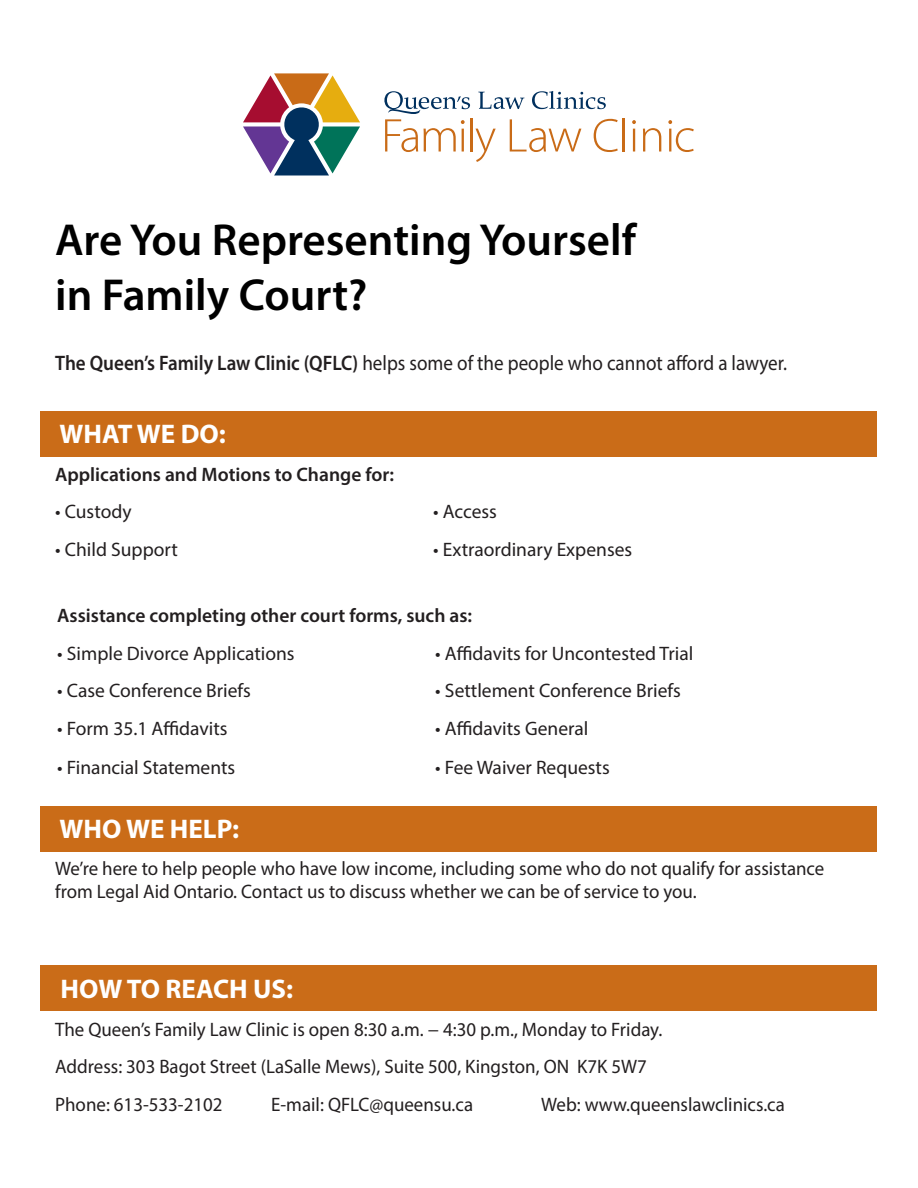
<style>
.page{position:relative;width:918px;height:1188px;background:#fff}
.page>*{position:absolute;margin:0;border:0;box-sizing:border-box;transform-origin:0 0}
.t1{font:600 45px "Myriad Pro";color:#000}
.t2{font:700 27px "Myriad Pro";color:#fff}
.t3{font:21px "Myriad Pro";color:#231f20;scale:.91 1}
.t4{font:19.5px/22.5px "Myriad Pro";color:#231f20}
.t5{font:600 19.5px "Myriad Pro";color:#231f20}
.s1{font-weight:600}
</style>
<div class="page">
<div style="left:40px;top:411px;width:838px;height:46px;background:#ca6c18"></div>
<div style="left:40px;top:806px;width:838px;height:46px;background:#ca6c18"></div>
<div style="left:40px;top:966px;width:838px;height:45px;background:#ca6c18"></div>
<hr style="left:623px;top:118px;width:2px;height:34px;background:#c96b17">
<svg style="left:632px;top:120px;width:4px;height:32px"></svg>
<svg style="left:643px;top:128px;width:18px;height:24px"></svg>
<svg style="left:668px;top:120px;width:26px;height:32px"></svg>
<svg style="left:384px;top:91px;width:234px;height:71px"></svg>
<svg style="left:243px;top:73px;width:117px;height:103px"></svg>
<p class="t1" style="left:55px;top:211px;width:582px">Are You Representing Yourself</p>
<p class="t1" style="left:55px;top:267px;width:314px">in Family Court?</p>
<p class="t3" style="left:55px;top:350px;width:806px"><span class="s1">The Queen’s Family Law Clinic (QFLC)</span> helps some of the people who cannot afford a lawyer.</p>
<p class="t2" style="left:60px;top:417px;width:168px">WHAT WE DO:</p>
<p class="t5" style="left:55px;top:462px;width:340px">Applications and Motions to Change for:</p>
<p class="t4" style="left:55px;top:500px;width:78px">• Custody</p>
<p class="t4" style="left:433px;top:500px;width:65px">• Access</p>
<p class="t4" style="left:55px;top:538px;width:124px">• Child Support</p>
<p class="t4" style="left:433px;top:538px;width:201px">• Extraordinary Expenses</p>
<p class="t5" style="left:57px;top:603px;width:416px">Assistance completing other court forms, such as:</p>
<p class="t4" style="left:57px;top:642px;width:239px">• Simple Divorce Applications</p>
<p class="t4" style="left:435px;top:642px;width:260px">• Affidavits for Uncontested Trial</p>
<p class="t4" style="left:57px;top:679px;width:195px">• Case Conference Briefs</p>
<p class="t4" style="left:435px;top:679px;width:247px">• Settlement Conference Briefs</p>
<p class="t4" style="left:57px;top:717px;width:172px">• Form 35.1 Affidavits</p>
<p class="t4" style="left:435px;top:717px;width:155px">• Affidavits General</p>
<p class="t4" style="left:57px;top:756px;width:180px">• Financial Statements</p>
<p class="t4" style="left:435px;top:756px;width:176px">• Fee Waiver Requests</p>
<p class="t2" style="left:60px;top:811px;width:181px">WHO WE HELP:</p>
<p class="t4" style="left:55px;top:857px;width:771px">We’re here to help people who have low income, including some who do not qualify for assistance from Legal Aid Ontario. Contact us to discuss whether we can be of service to you.</p>
<p class="t2" style="left:61px;top:972px;width:234px">HOW TO REACH US:</p>
<p class="t4" style="left:55px;top:1018px;width:609px">The Queen’s Family Law Clinic is open 8:30 a.m. − 4:30 p.m., Monday to Friday.</p>
<p class="t4" style="left:55px;top:1055px;width:593px">Address: 303 Bagot Street (LaSalle Mews), Suite 500, Kingston, ON K7K 5W7</p>
<p class="t4" style="left:55px;top:1093px;width:169px">Phone: 613-533-2102</p>
<p class="t4" style="left:271px;top:1093px;width:203px">E-mail: QFLC@queensu.ca</p>
<p class="t4" style="left:541px;top:1093px;width:245px">Web: www.queenslawclinics.ca</p>
</div>
